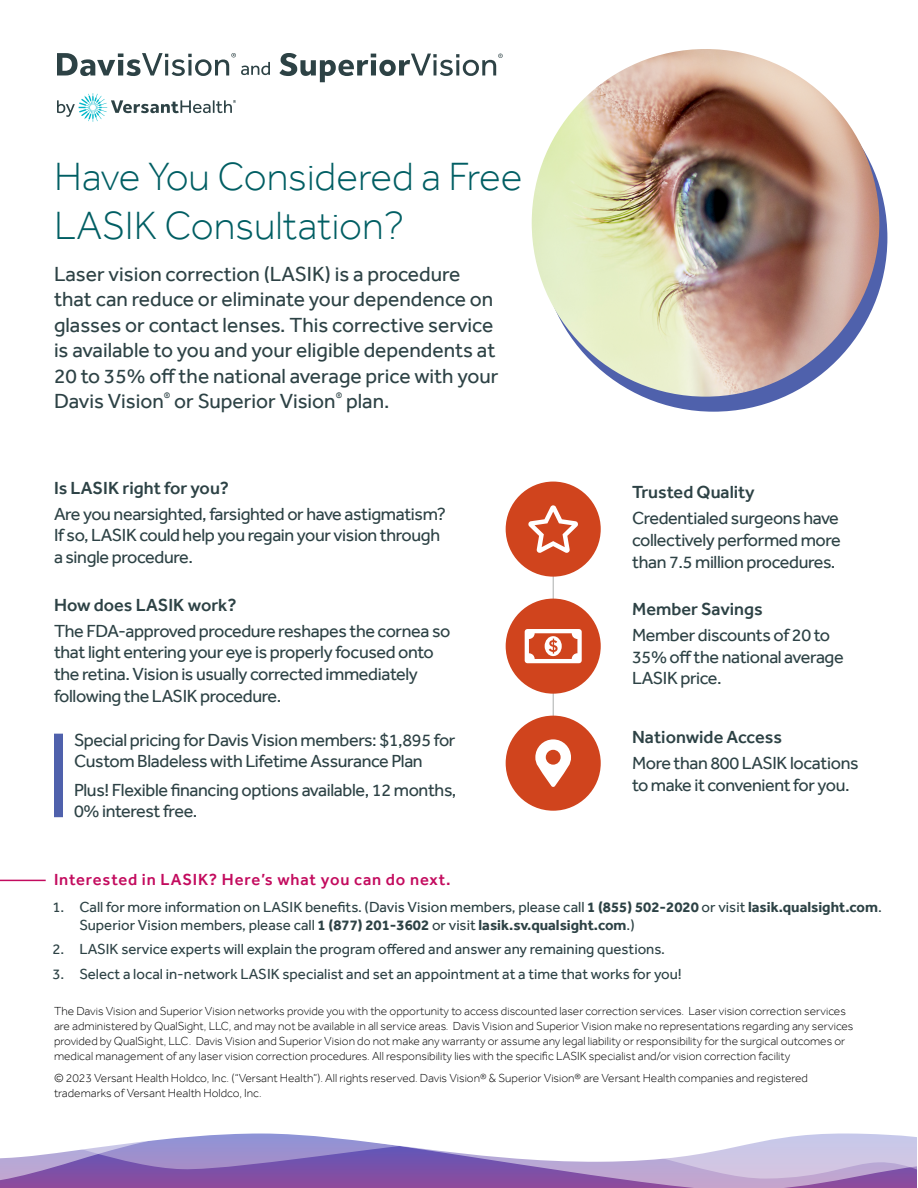
<style>
.page{position:relative;width:918px;height:1188px;background:#fff}
.page>*{position:absolute;margin:0;border:0;box-sizing:border-box;transform-origin:0 0}
.t1{font:300 40.5px/48.6px "Effra";color:#005e63}
.t2{font:21px/25.5px "Effra";color:#2d4245}
.t3{font:18px/21.6px "Effra";letter-spacing:-.02em;color:#2d4245}
.t4{font:500 18px "Effra";color:#2d4245}
.t5{font:500 16.5px "Effra";letter-spacing:.05em;color:#c30b5e}
.t6{font:15px/18px "Effra";color:#2d4245}
.t7{font:300 12px/15px "Effra";color:#000}
.s1{font-weight:700}
</style>
<div class="page">
<hr style="left:0;top:880px;width:46px;height:1px;background:#c30b5e">
<hr style="left:553px;top:511px;width:1px;height:285px;background:#abaead">
<div style="left:506px;top:482px;width:95px;height:95px;background:#d0441d;border-radius:50%"></div>
<svg style="left:528px;top:505px;width:50px;height:48px"></svg>
<div style="left:506px;top:716px;width:95px;height:95px;background:#d0441d;border-radius:50%"></div>
<svg style="left:535px;top:739px;width:36px;height:48px"></svg>
<div style="left:506px;top:599px;width:95px;height:95px;background:#d0441d;border-radius:50%"></div>
<svg style="left:525px;top:629px;width:57px;height:34px"></svg>
<div style="left:540px;top:64px;width:347px;height:348px;background:#4f61ac;border-radius:50%"></div>
<img style="left:532px;top:49px;width:347px;height:348px;border-radius:174px">
<svg style="left:279px;top:53px;width:224px;height:29px"></svg>
<svg style="left:57px;top:53px;width:213px;height:23px"></svg>
<svg style="left:57px;top:93px;width:179px;height:28px"></svg>
<div style="left:54px;top:734px;width:9px;height:83px;background:#4f61ac"></div>
<svg style="left:0;top:1179px;width:917px;height:9px;background:#945ba6"></svg>
<svg style="left:0;top:1133px;width:917px;height:46px"></svg>
<h1 class="t1" style="left:54px;top:152px;width:470px">Have You Considered a Free<br>LASIK Consultation?</h1>
<p class="t2" style="left:54px;top:261px;width:446px">Laser vision correction (LASIK) is a procedure that can reduce or eliminate your dependence on glasses or contact lenses. This corrective service is available to you and your eligible dependents at 20 to 35% off the national average price with your Davis Vision<sup>®</sup> or Superior Vision<sup>®</sup> plan.</p>
<p class="t4" style="left:54px;top:477px;width:177px">Is LASIK right for you?</p>
<p class="t3" style="left:54px;top:503px;width:394px">Are you nearsighted, farsighted or have astigmatism?<br>If so, LASIK could help you regain your vision through a single procedure.</p>
<p class="t4" style="left:54px;top:594px;width:184px">How does LASIK work?</p>
<p class="t3" style="left:54px;top:620px;width:398px">The FDA-approved procedure reshapes the cornea so that light entering your eye is properly focused onto the retina. Vision is usually corrected immediately following the LASIK procedure.</p>
<p class="t3" style="left:74px;top:729px;width:383px">Special pricing for Davis Vision members: $1,895 for<br>Custom Bladeless with Lifetime Assurance Plan</p>
<p class="t3" style="left:74px;top:779px;width:384px">Plus! Flexible financing options available, 12 months,<br>0% interest free.</p>
<p class="t4" style="left:632px;top:482px;width:124px">Trusted Quality</p>
<p class="t3" style="left:632px;top:507px;width:210px;text-align:justify">Credentialed surgeons have collectively performed more than 7.5 million procedures.</p>
<p class="t4" style="left:632px;top:598px;width:132px">Member Savings</p>
<p class="t3" style="left:632px;top:624px;width:213px">Member discounts of 20 to<br>35% off the national average<br>LASIK price.</p>
<p class="t4" style="left:632px;top:726px;width:151px">Nationwide Access</p>
<p class="t3" style="left:632px;top:752px;width:228px">More than 800 LASIK locations to make it convenient for you.</p>
<p class="t5" style="left:54px;top:870px;width:398px">Interested in LASIK? Here’s what you can do next.</p>
<p class="t6" style="left:79px;top:897px;width:804px;text-indent:-27px">1. Call for more information on LASIK benefits. (Davis Vision members, please call <span class="s1">1 (855) 502-2020</span> or visit <span class="s1">lasik.qualsight.com</span>.<br>Superior Vision members, please call <span class="s1">1 (877) 201-3602</span> or visit <span class="s1">lasik.sv.qualsight.com</span>.)</p>
<p class="t6" style="left:52px;top:940px;width:614px">2. LASIK service experts will explain the program offered and answer any remaining questions.</p>
<p class="t6" style="left:52px;top:965px;width:631px">3. Select a local in-network LASIK specialist and set an appointment at a time that works for you!</p>
<p class="t7" style="left:54px;top:1004px;width:801px">The Davis Vision and Superior Vision networks provide you with the opportunity to access discounted laser correction services. Laser vision correction services are administered by QualSight, LLC, and may not be available in all service areas. Davis Vision and Superior Vision make no representations regarding any services provided by QualSight, LLC. Davis Vision and Superior Vision do not make any warranty or assume any legal liability or responsibility for the surgical outcomes or medical management of any laser vision correction procedures. All responsibility lies with the specific LASIK specialist and/or vision correction facility</p>
<p class="t7" style="left:54px;top:1070px;width:756px">© 2023 Versant Health Holdco, Inc. (“Versant Health”). All rights reserved. Davis Vision® &amp; Superior Vision® are Versant Health companies and registered trademarks of Versant Health Holdco, Inc.</p>
</div>
